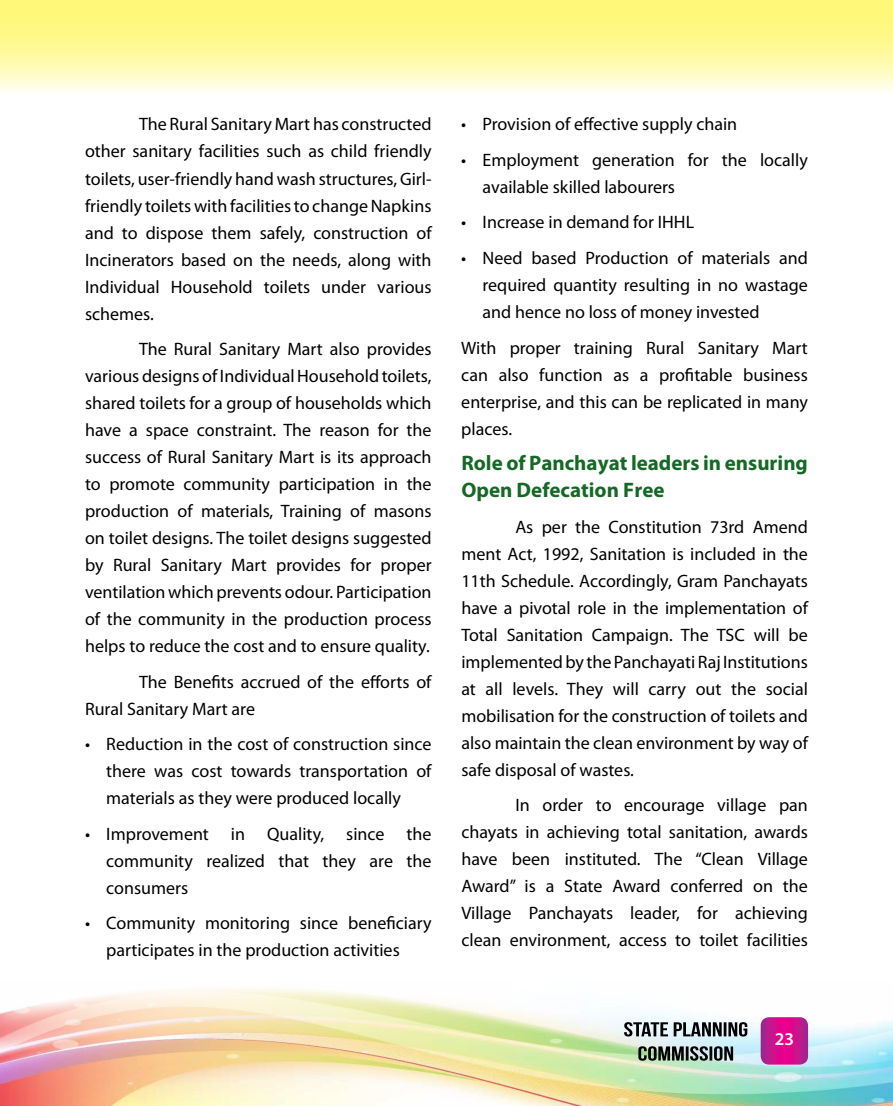
<style>
.page{position:relative;width:893px;height:1106px;background:#fff}
.page>*{position:absolute;margin:0;border:0;box-sizing:border-box;transform-origin:0 0}
.t1{font:700 21px/27px "Myriad Pro";color:#166827}
.t2{font:18px/27px "Myriad Pro";color:#000;text-align:justify}
.t3{font:600 18px "Myriad Pro";color:#fff}
</style>
<div class="page">
<img style="left:1px;top:988px;width:892px;height:118px">
<svg style="left:638px;top:1046px;width:95px;height:14px"></svg>
<svg style="left:624px;top:1022px;width:123px;height:14px;background:#70777a"></svg>
<svg style="left:761px;top:1017px;width:47px;height:47px;background:#ca128d"></svg>
<svg style="left:0;top:0;width:893px;height:91px;background:#fff99f"></svg>
<img style="left:0;top:505px;width:1px;height:601px">
<p class="t2" style="left:85px;top:111px;width:348px;text-indent:54px">The Rural Sanitary Mart has constructed other sanitary facilities such as child friendly toilets, user-friendly hand wash structures, Girl&shy;friendly toilets with facilities to change Napkins and to dispose them safely, construction of Incinerators based on the needs, along with Individual Household toilets under various schemes.</p>
<p class="t2" style="left:85px;top:335px;width:348px;text-indent:54px">The Rural Sanitary Mart also provides various designs of Individual Household toilets, shared toilets for a group of households which have a space constraint. The reason for the success of Rural Sanitary Mart is its approach to promote community participation in the production of materials, Training of masons on toilet designs. The toilet designs suggested by Rural Sanitary Mart provides for proper ventilation which prevents odour. Participation of the community in the production process helps to reduce the cost and to ensure quality.</p>
<p class="t2" style="left:85px;top:668px;width:348px;text-indent:54px">The Benefits accrued of the efforts of<br>Rural Sanitary Mart are</p>
<p class="t2" style="left:106px;top:730px;width:327px;text-indent:-21px">• Reduction in the cost of construction since there was cost towards transportation of materials as they were produced locally</p>
<p class="t2" style="left:106px;top:820px;width:327px;text-indent:-21px">• Improvement in Quality, since the community realized that they are the consumers</p>
<p class="t2" style="left:85px;top:909px;width:348px;text-align:center">• Community monitoring since beneficiary participates in the production activities</p>
<p class="t2" style="left:461px;top:111px;width:277px">• Provision of effective supply chain</p>
<p class="t2" style="left:483px;top:146px;width:327px;text-indent:-21px">• Employment generation for the locally available skilled labourers</p>
<p class="t2" style="left:461px;top:209px;width:234px">• Increase in demand for IHHL</p>
<p class="t2" style="left:483px;top:244px;width:327px;text-indent:-21px">• Need based Production of materials and required quantity resulting in no wastage and hence no loss of money invested</p>
<p class="t2" style="left:461px;top:334px;width:348px">With proper training Rural Sanitary Mart can also function as a profitable business enterprise, and this can be replicated in many places.</p>
<p class="t1" style="left:461px;top:449px;width:348px">Role of Panchayat leaders in ensuring<br>Open Defecation Free</p>
<p class="t2" style="left:461px;top:513px;width:348px;text-indent:54px">As per the Constitution 73rd Amend ment Act, 1992, Sanitation is included in the 11th Schedule. Accordingly, Gram Panchayats have a pivotal role in the implementation of Total Sanitation Campaign. The TSC will be implemented by the Panchayati Raj Institutions at all levels. They will carry out the social mobilisation for the construction of toilets and also maintain the clean environment by way of safe disposal of wastes.</p>
<p class="t2" style="left:461px;top:791px;width:348px;text-indent:54px">In order to encourage village pan chayats in achieving total sanitation, awards have been instituted. The “Clean Village Award” is a State Award conferred on the Village Panchayats leader, for achieving clean environment, access to toilet facilities</p>
<p class="t3" style="left:775px;top:1028px;width:21px">23</p>
</div>
